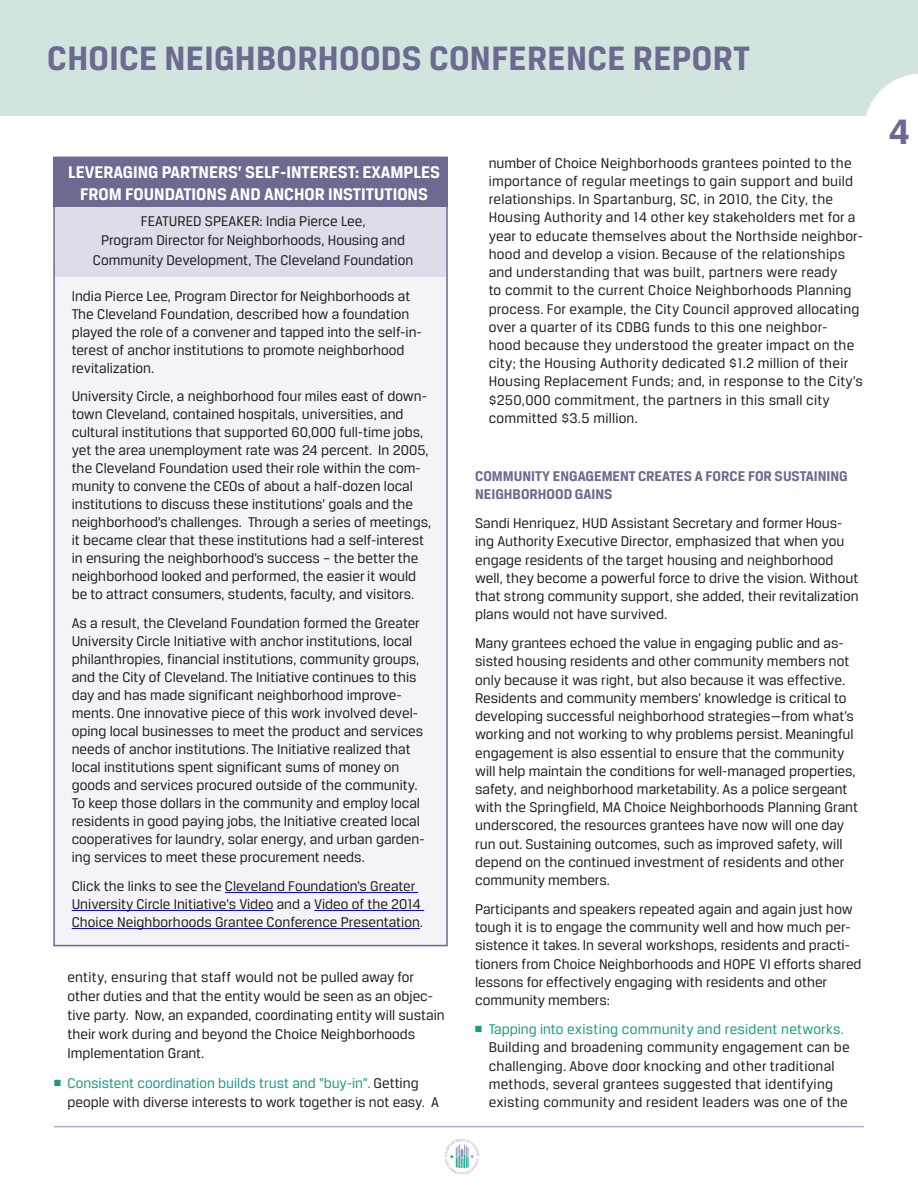
<style>
.page{position:relative;width:918px;height:1188px;background:#fff}
.page>*{position:absolute;margin:0;border:0;box-sizing:border-box;transform-origin:0 0}
.t1{font:700 37.5px "Breuer Text";color:#6c6a90}
.t2{font:700 36px "Breuer Text";letter-spacing:.01em;color:#6c6a90}
.t3{font:700 18px/21.6px "Breuer Text";color:#fff;text-align:center}
.No_Spacing{font:15px/18.1px "Breuer Text";color:#231f20}
.No_Spacing-2{font:700 15px/18.1px "Breuer Text";color:#6c6a90}
.s1{color:#1b9c81}
</style>
<div class="page">
<div style="left:0;top:0;width:918px;height:116px;background:#d2e4de"></div>
<svg style="left:866px;top:74px;width:52px;height:42px"></svg>
<hr style="left:54px;top:1126px;width:810px;height:1px;background:#b1aec9">
<img style="left:445px;top:1139px;width:35px;height:35px">
<div style="left:53px;top:267px;width:394px;height:679px;background:#f4f4f8"></div>
<div style="left:54px;top:206px;width:393px;height:71px;background:#dddce8"></div>
<hr style="left:225px;top:892px;width:193px;height:1px;background:#00f">
<hr style="left:72px;top:910px;width:201px;height:1px;background:#00f">
<hr style="left:314px;top:910px;width:110px;height:1px;background:#00f">
<hr style="left:72px;top:928px;width:348px;height:1px;background:#00f">
<div style="left:53px;top:157px;width:395px;height:49px;background:#6c6a90"></div>
<p class="t2" style="left:47px;top:39px;width:704px">CHOICE NEIGHBORHOODS CONFERENCE REPORT</p>
<p class="t3" style="left:68px;top:161px;width:373px">LEVERAGING PARTNERS’ SELF-INTEREST: EXAMPLES<br>FROM FOUNDATIONS AND ANCHOR INSTITUTIONS</p>
<p class="No_Spacing" style="left:93px;top:211px;width:322px;line-height:19.5px;text-align:center">FEATURED SPEAKER: India Pierce Lee,<br>Program Director for Neighborhoods, Housing and<br>Community Development, The Cleveland Foundation</p>
<p class="No_Spacing" style="left:72px;top:287px;width:352px">India Pierce Lee, Program Director for Neighborhoods at The Cleveland Foundation, described how a foundation played the role of a convener and tapped into the self-in&shy;terest of anchor institutions to promote neighborhood revitalization.</p>
<p class="No_Spacing" style="left:72px;top:387px;width:361px">University Circle, a neighborhood four miles east of down&shy;town Cleveland, contained hospitals, universities, and cultural institutions that supported 60,000 full-time jobs, yet the area unemployment rate was 24 percent. In 2005, the Cleveland Foundation used their role within the com&shy;munity to convene the CEOs of about a half-dozen local institutions to discuss these institutions’ goals and the neighborhood’s challenges. Through a series of meetings, it became clear that these institutions had a self-interest in ensuring the neighborhood’s success – the better the neighborhood looked and performed, the easier it would be to attract consumers, students, faculty, and visitors.</p>
<p class="No_Spacing" style="left:72px;top:614px;width:355px">As a result, the Cleveland Foundation formed the Greater University Circle Initiative with anchor institutions, local philanthropies, financial institutions, community groups, and the City of Cleveland. The Initiative continues to this day and has made significant neighborhood improve&shy;ments. One innovative piece of this work involved devel&shy;oping local businesses to meet the product and services needs of anchor institutions. The Initiative realized that local institutions spent significant sums of money on goods and services procured outside of the community.<br>To keep those dollars in the community and employ local residents in good paying jobs, the Initiative created local cooperatives for laundry, solar energy, and urban garden&shy;ing services to meet these procurement needs.</p>
<p class="No_Spacing" style="left:72px;top:877px;width:353px">Click the links to see the Cleveland Foundation’s Greater<br>University Circle Initiative’s Video and a Video of the 2014<br>Choice Neighborhoods Grantee Conference Presentation.</p>
<p class="No_Spacing" style="left:68px;top:968px;width:379px;line-height:19px">entity, ensuring that staff would not be pulled away for other duties and that the entity would be seen as an objec&shy;tive party. Now, an expanded, coordinating entity will sustain their work during and beyond the Choice Neighborhoods Implementation Grant.</p>
<p class="No_Spacing" style="left:68px;top:1073px;width:373px;line-height:19px;text-indent:-14px"><span class="s1">■ Consistent coordination builds trust and “buy-in”.</span> Getting people with diverse interests to work together is not easy. A</p>
<p class="No_Spacing" style="left:489px;top:154px;width:376px">number of Choice Neighborhoods grantees pointed to the importance of regular meetings to gain support and build relationships. In Spartanburg, SC, in 2010, the City, the Housing Authority and 14 other key stakeholders met for a year to educate themselves about the Northside neighbor&shy;hood and develop a vision. Because of the relationships and understanding that was built, partners were ready<br>to commit to the current Choice Neighborhoods Planning process. For example, the City Council approved allocating over a quarter of its CDBG funds to this one neighbor&shy;hood because they understood the greater impact on the city; the Housing Authority dedicated $1.2 million of their Housing Replacement Funds; and, in response to the City’s $250,000 commitment, the partners in this small city committed $3.5 million.</p>
<p class="No_Spacing-2" style="left:475px;top:467px;width:374px">COMMUNITY ENGAGEMENT CREATES A FORCE FOR SUSTAINING<br>NEIGHBORHOOD GAINS</p>
<p class="No_Spacing" style="left:475px;top:514px;width:385px">Sandi Henriquez, HUD Assistant Secretary and former Hous&shy;ing Authority Executive Director, emphasized that when you engage residents of the target housing and neighborhood well, they become a powerful force to drive the vision. Without that strong community support, she added, their revitalization plans would not have survived.</p>
<p class="No_Spacing" style="left:475px;top:634px;width:384px">Many grantees echoed the value in engaging public and as&shy;sisted housing residents and other community members not only because it was right, but also because it was effective.<br>Residents and community members’ knowledge is critical to developing successful neighborhood strategies—from what’s working and not working to why problems persist. Meaningful engagement is also essential to ensure that the community will help maintain the conditions for well-managed properties, safety, and neighborhood marketability. As a police sergeant with the Springfield, MA Choice Neighborhoods Planning Grant underscored, the resources grantees have now will one day run out. Sustaining outcomes, such as improved safety, will depend on the continued investment of residents and other community members.</p>
<p class="No_Spacing" style="left:475px;top:900px;width:388px">Participants and speakers repeated again and again just how tough it is to engage the community well and how much per&shy;sistence it takes. In several workshops, residents and practi&shy;tioners from Choice Neighborhoods and HOPE VI efforts shared lessons for effectively engaging with residents and other community members:</p>
<p class="No_Spacing" style="left:489px;top:1020px;width:363px;text-indent:-14px"><span class="s1">■ Tapping into existing community and resident networks.<br></span>Building and broadening community engagement can be challenging. Above door knocking and other traditional methods, several grantees suggested that identifying existing community and resident leaders was one of the</p>
<p class="t1" style="left:889px;top:111px;width:23px">4</p>
</div>
